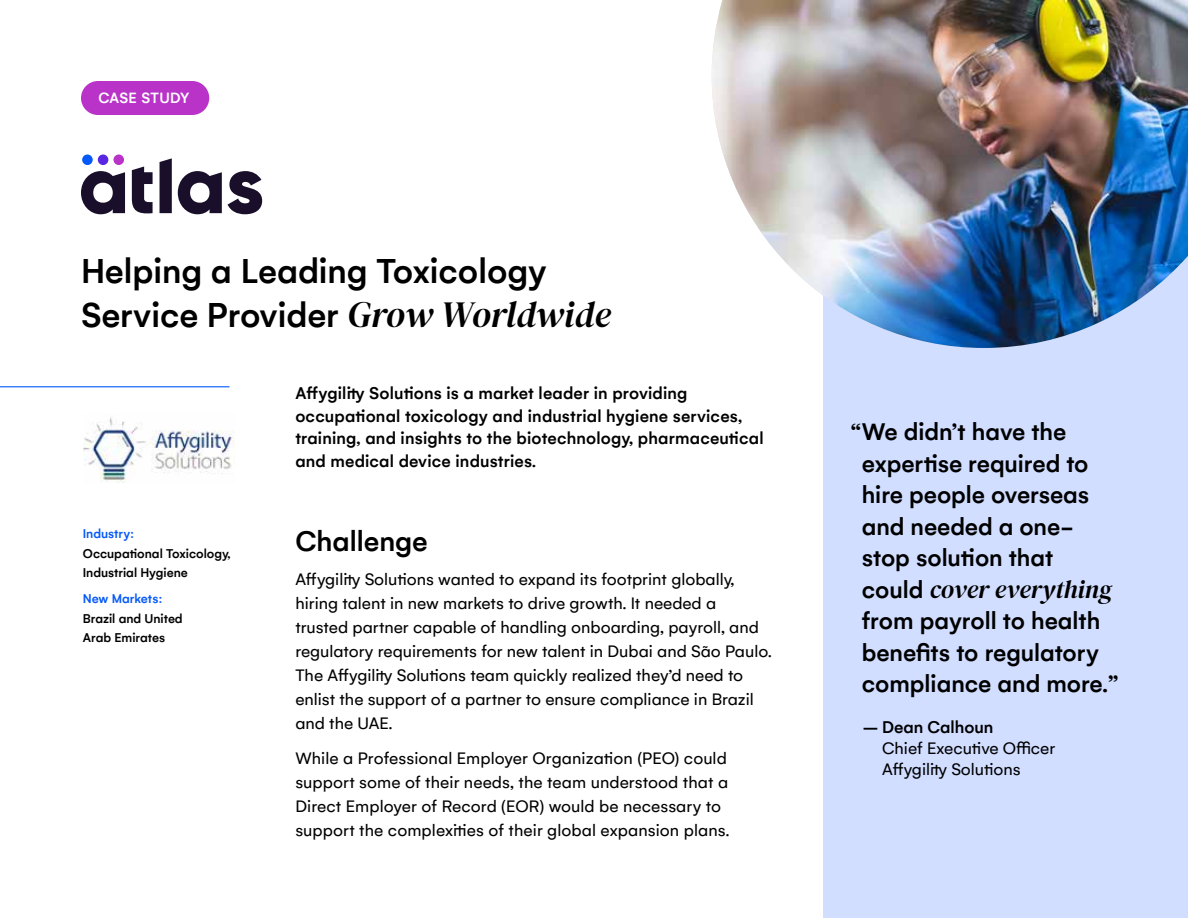
<style>
.page{position:relative;width:1188px;height:918px;background:#fff}
.page>*{position:absolute;margin:0;border:0;box-sizing:border-box;transform-origin:0 0}
.t1{font:500 36.6px/43.8px "Gelion";color:#000}
.t2{font:500 30px "Gelion";color:#000}
.t3{font:500 25.5px/31.5px "Gelion";color:#000}
.t4{font:italic 25.5px "DM Serif Display";color:#000}
.t5{font:18px/24px "Gelion";color:#000}
.t6{font:500 18px/22.5px "Gelion";letter-spacing:.01em;color:#000}
.t7{font:500 15.75px "Gelion";letter-spacing:.015em;color:#fff}
.t8{font:500 13.5px/19.5px "Gelion";color:#000}
.t9{font:500 13.5px "Gelion";color:#0559fa}
.s1{font-family:"DM Serif Display";font-weight:400;font-style:italic}
.s2{font-family:"Gelion";font-weight:500;font-style:normal}
</style>
<div class="page">
<div style="left:113px;top:154px;width:11px;height:11px;background:#ba33c9;border-radius:50%"></div>
<div style="left:82px;top:154px;width:11px;height:11px;background:#0559fa;border-radius:50%"></div>
<div style="left:98px;top:154px;width:10px;height:11px;background:#5926e3;border-radius:50%"></div>
<svg style="left:81px;top:171px;width:44px;height:43px"></svg>
<svg style="left:132px;top:167px;width:21px;height:47px"></svg>
<svg style="left:160px;top:158px;width:12px;height:55px"></svg>
<svg style="left:228px;top:171px;width:34px;height:43px"></svg>
<svg style="left:178px;top:171px;width:44px;height:43px"></svg>
<img style="left:83px;top:417px;width:152px;height:66px">
<div style="left:824px;top:243px;width:364px;height:675px;background:#d1deff"></div>
<hr style="left:0;top:386px;width:230px;height:1px;background:#0559fa">
<div style="left:81px;top:81px;width:128px;height:34px;background:#ba33c9;border-radius:17px"></div>
<img style="left:712px;top:0;width:476px;height:348px">
<p class="t7" style="left:98px;top:88px;width:93px">CASE STUDY</p>
<h1 class="t1" style="left:81px;top:248px;width:531px">Helping a Leading Toxicology<br>Service Provider <span class="s1">Grow Worldwide</span></h1>
<p class="t9" style="left:83px;top:526px;width:53px">Industry:</p>
<p class="t8" style="left:83px;top:543px;width:149px">Occupational Toxicology,<br>Industrial Hygiene</p>
<p class="t9" style="left:83px;top:591px;width:81px">New Markets:</p>
<p class="t8" style="left:83px;top:608px;width:101px">Brazil and United<br>Arab Emirates</p>
<p class="t6" style="left:295px;top:382px;width:470px">Affygility Solutions is a market leader in providing occupational toxicology and industrial hygiene services, training, and insights to the biotechnology, pharmaceutical and medical device industries.</p>
<h2 class="t2" style="left:295px;top:523px;width:134px">Challenge</h2>
<p class="t5" style="left:295px;top:567px;width:478px">Affygility Solutions wanted to expand its footprint globally, hiring talent in new markets to drive growth. It needed a trusted partner capable of handling onboarding, payroll, and regulatory requirements for new talent in Dubai and São Paulo.<br>The Affygility Solutions team quickly realized they’d need to enlist the support of a partner to ensure compliance in Brazil and the UAE.</p>
<p class="t5" style="left:295px;top:746px;width:435px">While a Professional Employer Organization (PEO) could support some of their needs, the team understood that a Direct Employer of Record (EOR) would be necessary to support the complexities of their global expansion plans.</p>
<h3 class="t3" style="left:862px;top:416px;width:229px;text-indent:-11px">“We didn’t have the expertise required to hire people overseas and needed a one&shy;stop solution that</h3>
<h3 class="t4" style="left:862px;top:575px;width:252px"><span class="s2">could</span> cover everything</h3>
<h3 class="t3" style="left:862px;top:605px;width:259px">from payroll to health benefits to regulatory compliance and more.”</h3>
<p class="t6" style="left:862px;top:715px;width:132px">– Dean Calhoun</p>
<p class="t5" style="left:882px;top:737px;width:175px;line-height:21px">Chief Executive Officer<br>Affygility Solutions</p>
</div>
